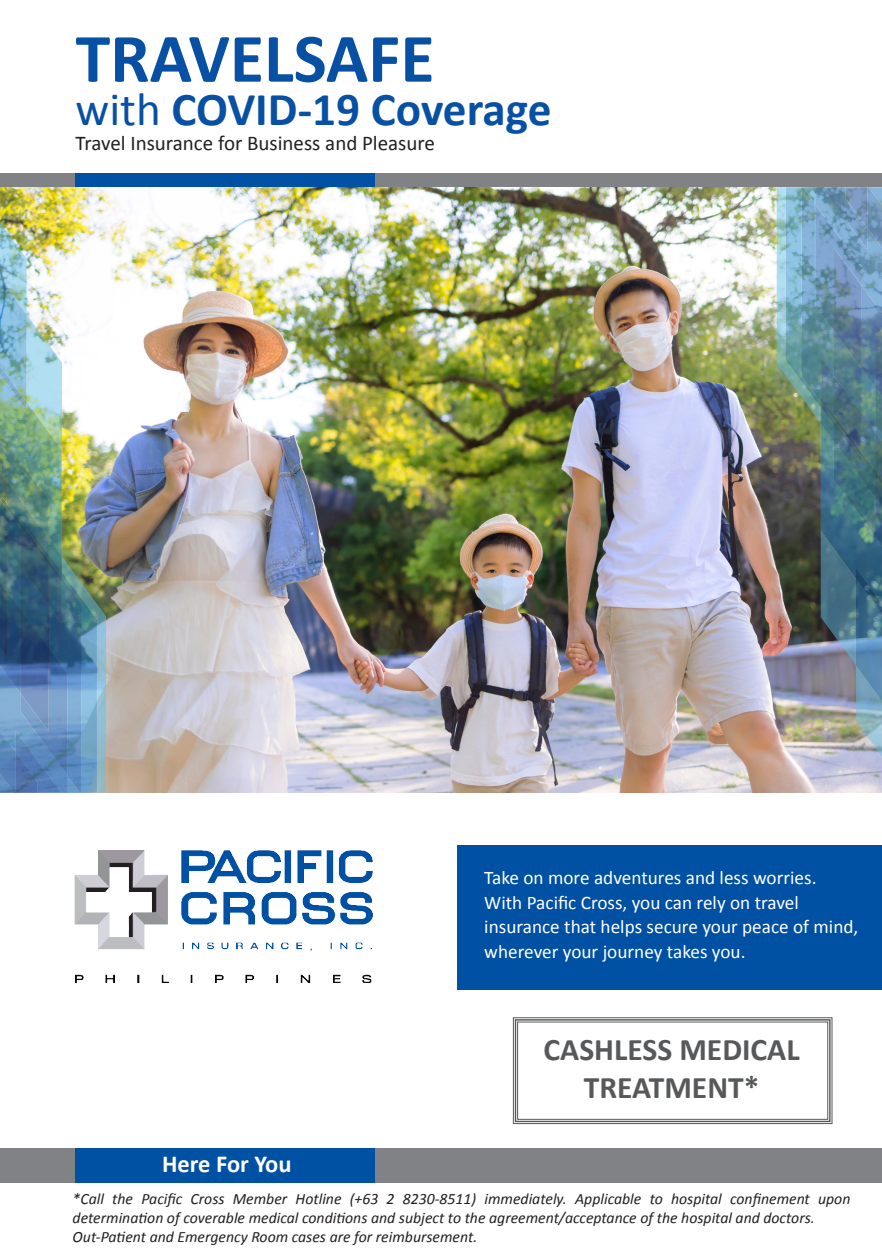
<style>
.page{position:relative;width:882px;height:1260px;background:#fff}
.page>*{position:absolute;margin:0;border:0;box-sizing:border-box;transform-origin:0 0}
.t1{font:700 70px "Calibri";color:#0850a3}
.t2{font:700 47.25px "Calibri";color:#0850a3}
.t3{font:700 31.5px/37.8px "Calibri";color:#57585a;text-align:center}
.t4{font:700 24.5px "Calibri";color:#fff}
.t5{font:21px "Calibri";color:#231f20}
.t6{font:19.25px/24.5px "Calibri";color:#fff}
.t7{font:italic 15.75px/19.2px "Calibri";color:#231f20}
.s1{font-weight:400}
</style>
<div class="page">
<img style="left:0;top:187px;width:882px;height:606px">
<div style="left:0;top:1149px;width:882px;height:34px;background:#808285"></div>
<div style="left:75px;top:1149px;width:300px;height:34px;background:#0051a3"></div>
<div style="left:0;top:173px;width:882px;height:14px;background:#808285"></div>
<div style="left:76px;top:173px;width:299px;height:14px;background:#0051a3"></div>
<div style="left:457px;top:845px;width:425px;height:144px;background:#0050a3"></div>
<img style="left:0;top:211px;width:106px;height:582px">
<img style="left:777px;top:187px;width:105px;height:582px">
<img style="left:75px;top:851px;width:298px;height:131px">
<svg style="left:513px;top:1017px;width:320px;height:107px"></svg>
<div style="left:515px;top:1019px;width:316px;height:103px;border:1px solid #57585a"></div>
<div style="left:517px;top:1022px;width:311px;height:98px;border:1px solid #57585a"></div>
<p class="t1" style="left:76px;top:14px;width:360px">TRAVELSAFE</p>
<p class="t2" style="left:76px;top:80px;width:477px"><span class="s1">with</span> COVID-19 Coverage</p>
<p class="t5" style="left:76px;top:129px;width:361px">Travel Insurance for Business and Pleasure</p>
<p class="t6" style="left:484px;top:866px;width:334px">Take on more adventures and less worries.</p>
<p class="t6" style="left:484px;top:890px;width:376px">With Pacific Cross, you can rely on travel insurance that helps secure your peace of mind, wherever your journey takes you.</p>
<p class="t4" style="left:162px;top:1148px;width:131px">Here For You</p>
<p class="t3" style="left:544px;top:1031px;width:258px">CASHLESS MEDICAL<br>TREATMENT*</p>
<p class="t7" style="left:73px;top:1188px;width:779px">*Call the Pacific Cross Member Hotline (+63 2 8230-8511) immediately. Applicable to hospital confinement upon determination of coverable medical conditions and subject to the agreement/acceptance of the hospital and doctors.</p>
<p class="t7" style="left:73px;top:1227px;width:406px">Out-Patient and Emergency Room cases are for reimbursement.</p>
</div>
